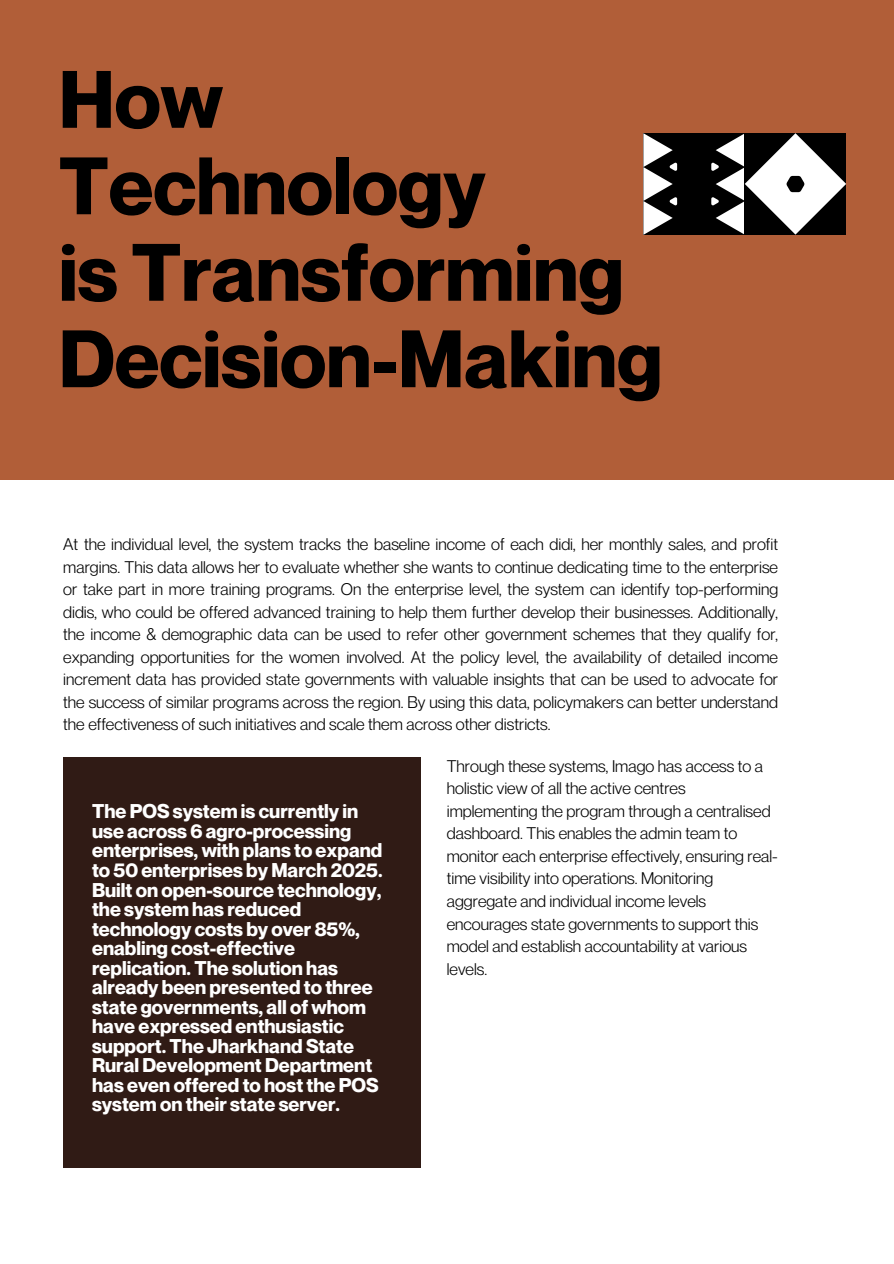
<style>
.page{position:relative;width:894px;height:1264px;background:#fff}
.page>*{position:absolute;margin:0;border:0;box-sizing:border-box;transform-origin:0 0}
.t1{font:700 79.35px/86.4px "Neue Montreal";color:#000}
.t2{font:700 19.5px/19.5px "Neue Montreal";color:#fff}
.t3{font:16.5px/22.5px "Neue Montreal";color:#000;text-align:justify}
</style>
<div class="page">
<div style="left:0;top:0;width:893px;height:479px;background:#b15e38"></div>
<div style="left:643px;top:133px;width:101px;height:102px;background:#000"></div>
<svg style="left:711px;top:133px;width:134px;height:102px;background:#767676"></svg>
<svg style="left:643px;top:133px;width:34px;height:102px"></svg>
<div style="left:63px;top:757px;width:357px;height:410px;background:#301b15"></div>
<p class="t1" style="left:59px;top:55px;width:605px">How<br>Technology<br>is Transforming<br>Decision-Making</p>
<p class="t3" style="left:63px;top:532px;width:716px">At the individual level, the system tracks the baseline income of each didi, her monthly sales, and profit margins. This data allows her to evaluate whether she wants to continue dedicating time to the enterprise or take part in more training programs. On the enterprise level, the system can identify top-performing didis, who could be offered advanced training to help them further develop their businesses. Additionally, the income &amp; demographic data can be used to refer other government schemes that they qualify for, expanding opportunities for the women involved. At the policy level, the availability of detailed income increment data has provided state governments with valuable insights that can be used to advocate for the success of similar programs across the region. By using this data, policymakers can better understand the effectiveness of such initiatives and scale them across other districts.</p>
<p class="t2" style="left:92px;top:801px;width:292px">The POS system is currently in use across 6 agro-processing enterprises, with plans to expand to 50 enterprises by March 2025.<br>Built on open-source technology, the system has reduced technology costs by over 85%, enabling cost-effective replication. The solution has already been presented to three state governments, all of whom have expressed enthusiastic support. The Jharkhand State<br>Rural Development Department has even offered to host the POS system on their state server.</p>
<p class="t3" style="left:446px;top:754px;width:332px;text-align:left">Through these systems, Imago has access to a holistic view of all the active centres implementing the program through a centralised dashboard. This enables the admin team to monitor each enterprise effectively, ensuring real&shy;time visibility into operations. Monitoring aggregate and individual income levels encourages state governments to support this model and establish accountability at various levels.</p>
</div>
